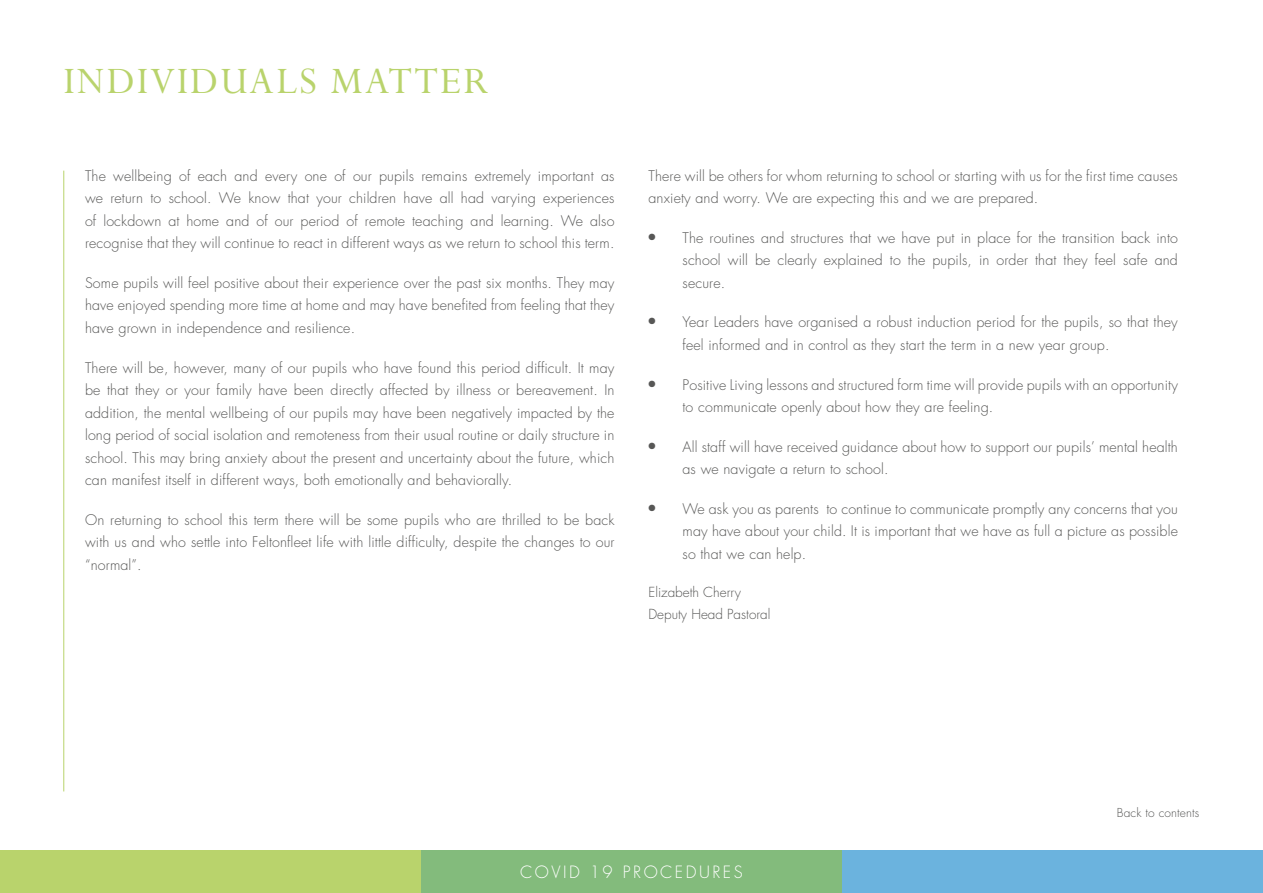
<style>
.page{position:relative;width:1263px;height:893px;background:#fff}
.page>*{position:absolute;margin:0;border:0;box-sizing:border-box;transform-origin:0 0}
.t1{font:42px "Perpetua";letter-spacing:.05em;color:#b9d36c}
.t2{font:300 16.5px "Futura";letter-spacing:.15em;color:#fff}
.t3{font:300 14.25px/22.5px "Futura";letter-spacing:.01em;color:#575756;text-align:justify}
.t4{font:300 13.5px "Futura";color:#575756}
.t5{font:300 12px "Futura";letter-spacing:.01em;color:#575756}
</style>
<div class="page">
<div style="left:0;top:850px;width:421px;height:43px;background:#b9d36c"></div>
<div style="left:421px;top:850px;width:421px;height:43px;background:#83bb7c"></div>
<div style="left:842px;top:850px;width:421px;height:43px;background:#6bb3de"></div>
<hr style="left:63px;top:171px;width:1px;height:620px;background:#b9d36c">
<p class="t1" style="left:64px;top:59px;width:426px">INDIVIDUALS MATTER</p>
<p class="t3" style="left:85px;top:165px;width:531px">The wellbeing of each and every one of our pupils remains extremely important as we return to school. We know that your children have all had varying experiences of lockdown at home and of our period of remote teaching and learning. We also recognise that they will continue to react in different ways as we return to school this term.</p>
<p class="t3" style="left:85px;top:272px;width:531px">Some pupils will feel positive about their experience over the past six months. They may have enjoyed spending more time at home and may have benefited from feeling that they have grown in independence and resilience.</p>
<p class="t3" style="left:85px;top:356px;width:531px">There will be, however, many of our pupils who have found this period difficult. It may be that they or your family have been directly affected by illness or bereavement. In addition, the mental wellbeing of our pupils may have been negatively impacted by the long period of social isolation and remoteness from their usual routine or daily structure in school. This may bring anxiety about the present and uncertainty about the future, which can manifest itself in different ways, both emotionally and behaviorally.</p>
<p class="t3" style="left:85px;top:508px;width:531px">On returning to school this term there will be some pupils who are thrilled to be back with us and who settle into Feltonfleet life with little difficulty, despite the changes to our “normal”.</p>
<p class="t3" style="left:648px;top:165px;width:531px">There will be others for whom returning to school or starting with us for the first time causes anxiety and worry. We are expecting this and we are prepared.</p>
<p class="t3" style="left:682px;top:227px;width:497px;text-indent:-34px">● The routines and structures that we have put in place for the transition back into school will be clearly explained to the pupils, in order that they feel safe and secure.</p>
<p class="t3" style="left:682px;top:311px;width:497px;text-indent:-34px">● Year Leaders have organised a robust induction period for the pupils, so that they feel informed and in control as they start the term in a new year group.</p>
<p class="t3" style="left:682px;top:373px;width:497px;text-indent:-34px">● Positive Living lessons and structured form time will provide pupils with an opportunity to communicate openly about how they are feeling.</p>
<p class="t3" style="left:682px;top:435px;width:497px;text-indent:-34px">● All staff will have received guidance about how to support our pupils’ mental health as we navigate a return to school.</p>
<p class="t3" style="left:682px;top:497px;width:497px;text-indent:-34px">● We ask you as parents to continue to communicate promptly any concerns that you may have about your child. It is important that we have as full a picture as possible so that we can help.</p>
<p class="t4" style="left:648px;top:583px;width:94px">Elizabeth Cherry</p>
<p class="t4" style="left:648px;top:606px;width:123px">Deputy Head Pastoral</p>
<p class="t5" style="left:1117px;top:806px;width:84px">Back to contents</p>
<p class="t2" style="left:520px;top:862px;width:224px">COVID 19 PROCEDURES</p>
</div>
